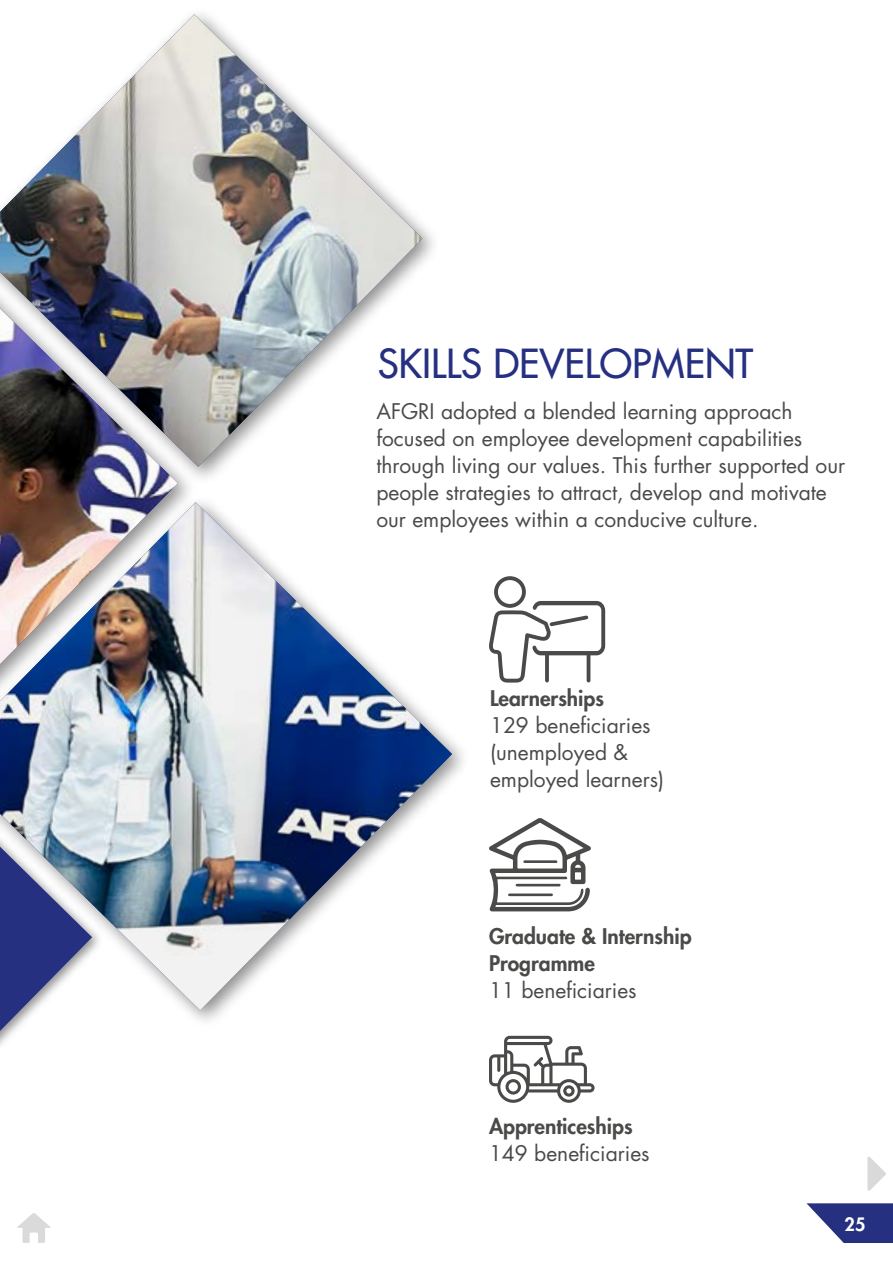
<style>
.page{position:relative;width:893px;height:1263px;background:#fff}
.page>*{position:absolute;margin:0;border:0;box-sizing:border-box;transform-origin:0 0}
.t1{font:500 39px "Futura Std";color:#253081}
.t2{font:21px/27px "Futura Std";color:#4a4a49}
.t3{font:800 21px/27px "Futura Std";color:#4a4a49}
.t4{font:800 18px "Futura Std";color:#fff}
</style>
<div class="page">
<svg style="left:806px;top:1203px;width:87px;height:40px"></svg>
<svg style="left:17px;top:1213px;width:34px;height:30px"></svg>
<svg style="left:867px;top:1157px;width:19px;height:34px"></svg>
<img style="left:0;top:485px;width:178px;height:10px">
<svg style="left:489px;top:818px;width:102px;height:93px"></svg>
<svg style="left:489px;top:576px;width:116px;height:107px"></svg>
<div style="left:0;top:495px;width:472px;height:535px;background:#000;opacity:.45"></div>
<img style="left:0;top:502px;width:452px;height:508px">
<div style="left:0;top:771px;width:104px;height:342px;background:#000;opacity:.45"></div>
<svg style="left:0;top:847px;width:92px;height:184px"></svg>
<svg style="left:489px;top:1036px;width:106px;height:67px"></svg>
<div style="left:0;top:7px;width:441px;height:478px;background:#000;opacity:.45"></div>
<img style="left:0;top:14px;width:422px;height:453px">
<h1 class="t1" style="left:378px;top:339px;width:377px">SKILLS DEVELOPMENT</h1>
<p class="t2" style="left:376px;top:398px;width:470px">AFGRI adopted a blended learning approach focused on employee development capabilities through living our values. This further supported our people strategies to attract, develop and motivate our employees within a conducive culture.</p>
<p class="t3" style="left:490px;top:684px;width:116px">Learnerships</p>
<p class="t2" style="left:490px;top:712px;width:176px">129 beneficiaries (unemployed &amp; employed learners)</p>
<p class="t3" style="left:489px;top:922px;width:204px">Graduate &amp; Internship<br>Programme</p>
<p class="t2" style="left:489px;top:977px;width:149px">11 beneficiaries</p>
<p class="t3" style="left:489px;top:1112px;width:145px">Apprenticeships</p>
<p class="t2" style="left:489px;top:1140px;width:162px">149 beneficiaries</p>
<p class="t4" style="left:844px;top:1212px;width:22px">25</p>
</div>
